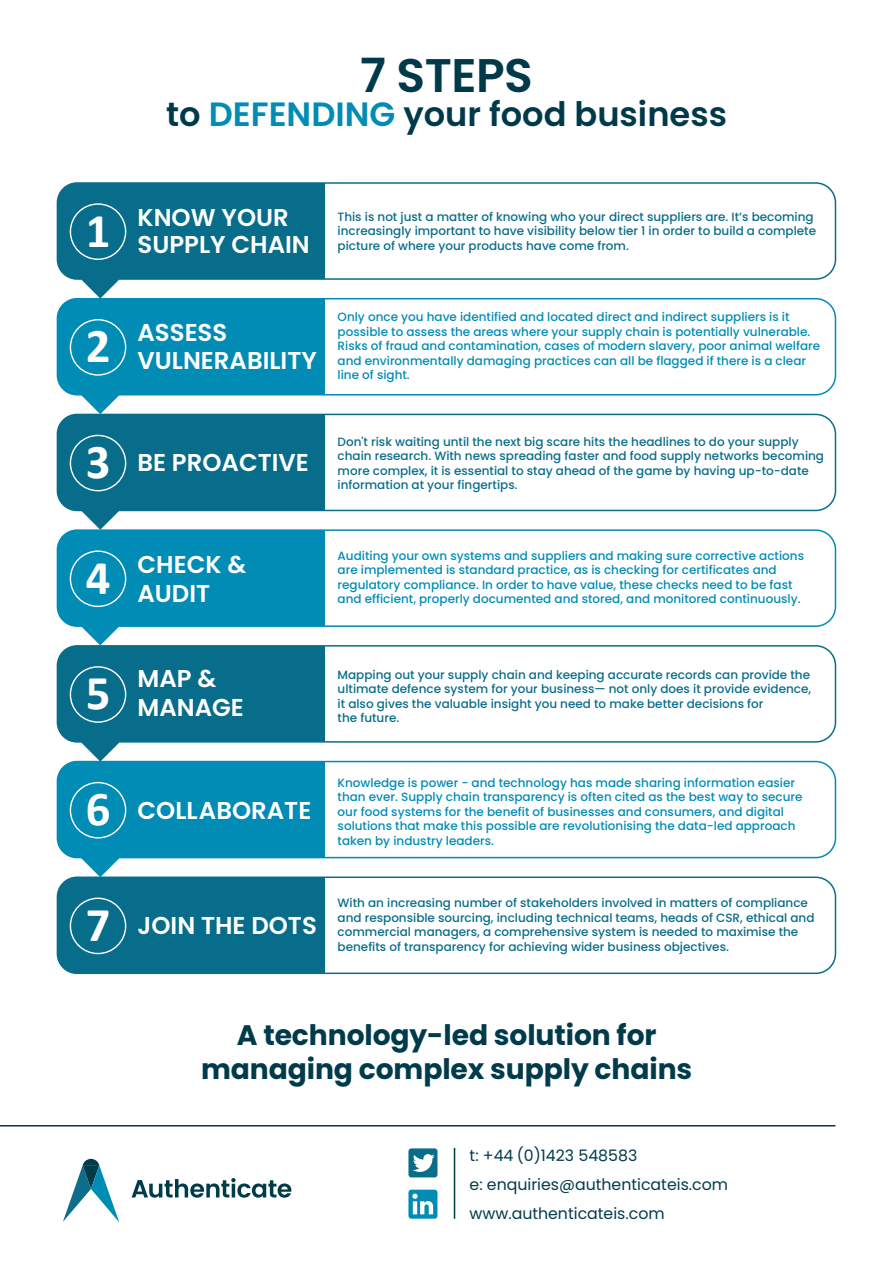
<style>
.page{position:relative;width:894px;height:1265px;background:#fff}
.page>*{position:absolute;margin:0;border:0;box-sizing:border-box;transform-origin:0 0}
.t1{font:700 48.75px "Calibri";color:#fff}
.t2{font:600 47.1px "Poppins";letter-spacing:-.01em;color:#003a4a}
.t3{font:600 33.6px "Poppins";color:#003a4a}
.t4{font:700 28.2px/33.9px "Poppins";letter-spacing:-.005em;color:#003b4b;text-align:center}
.t5{font:600 24.3px/27.3px "Poppins";color:#fff}
.t6{font:15.75px "Poppins";color:#003b4b}
.t7{font:500 12px/14.4px "Poppins";color:#086d8a}
.t8{font:500 12px/14.4px "Poppins";color:#008cb5}
.s1{color:#008cb5}
</style>
<div class="page">
<hr style="left:0;top:1125px;width:836px;height:1px;background:#003b4b">
<div style="left:57px;top:183px;width:267px;height:96px;background:#086d8a"></div>
<div style="left:57px;top:182px;width:779px;height:98px;border:2px solid #086d8a;border-radius:20px"></div>
<div style="left:57px;top:299px;width:267px;height:96px;background:#008cb5"></div>
<div style="left:57px;top:298px;width:779px;height:97px;border:2px solid #008cb5;border-radius:20px"></div>
<div style="left:57px;top:414px;width:267px;height:96px;background:#086d8a"></div>
<div style="left:57px;top:414px;width:779px;height:97px;border:2px solid #086d8a;border-radius:20px"></div>
<div style="left:57px;top:530px;width:267px;height:96px;background:#008cb5"></div>
<div style="left:57px;top:529px;width:779px;height:98px;border:2px solid #008cb5;border-radius:20px"></div>
<div style="left:57px;top:646px;width:267px;height:96px;background:#086d8a"></div>
<div style="left:57px;top:645px;width:779px;height:97px;border:2px solid #086d8a;border-radius:20px"></div>
<div style="left:57px;top:761px;width:267px;height:96px;background:#008cb5"></div>
<div style="left:57px;top:761px;width:779px;height:97px;border:2px solid #008cb5;border-radius:20px"></div>
<div style="left:57px;top:877px;width:267px;height:96px;background:#086d8a"></div>
<div style="left:57px;top:876px;width:779px;height:98px;border:2px solid #086d8a;border-radius:20px"></div>
<svg style="left:81px;top:277px;width:38px;height:21px"></svg>
<svg style="left:81px;top:392px;width:38px;height:22px"></svg>
<svg style="left:81px;top:508px;width:38px;height:22px"></svg>
<svg style="left:81px;top:607px;width:38px;height:38px"></svg>
<svg style="left:81px;top:739px;width:38px;height:22px"></svg>
<svg style="left:81px;top:855px;width:38px;height:22px"></svg>
<div style="left:70px;top:319px;width:56px;height:57px;border:1px solid #fff;border-radius:50%"></div>
<div style="left:70px;top:435px;width:56px;height:56px;border:1px solid #fff;border-radius:50%"></div>
<div style="left:70px;top:550px;width:56px;height:57px;border:1px solid #fff;border-radius:50%"></div>
<div style="left:70px;top:666px;width:56px;height:57px;border:1px solid #fff;border-radius:50%"></div>
<div style="left:70px;top:782px;width:56px;height:56px;border:1px solid #fff;border-radius:50%"></div>
<div style="left:70px;top:897px;width:56px;height:57px;border:1px solid #fff;border-radius:50%"></div>
<div style="left:70px;top:203px;width:56px;height:57px;border:1px solid #fff;border-radius:50%"></div>
<svg style="left:132px;top:1178px;width:159px;height:19px"></svg>
<svg style="left:63px;top:1158px;width:56px;height:63px"></svg>
<svg style="left:408px;top:1189px;width:29px;height:29px"></svg>
<div style="left:408px;top:1148px;width:29px;height:29px;background:#086d8a;border-radius:3px"></div>
<svg style="left:413px;top:1154px;width:22px;height:17px"></svg>
<hr style="left:454px;top:1147px;width:1px;height:71px;background:#003b4b">
<h2 class="t2" style="left:360px;top:49px;width:174px">7 STEPS</h2>
<h3 class="t3" style="left:166px;top:95px;width:562px">to <span class="s1">DEFENDING</span> your food business</h3>
<h1 class="t1" style="left:86px;top:200px;width:26px">1</h1>
<h1 class="t1" style="left:86px;top:316px;width:26px">2</h1>
<h1 class="t1" style="left:86px;top:431px;width:26px">3</h1>
<h1 class="t1" style="left:86px;top:547px;width:26px">4</h1>
<h1 class="t1" style="left:86px;top:663px;width:26px">5</h1>
<h1 class="t1" style="left:86px;top:778px;width:26px">6</h1>
<h1 class="t1" style="left:86px;top:894px;width:26px">7</h1>
<h3 class="t5" style="left:138px;top:203px;width:174px">KNOW YOUR<br>SUPPLY CHAIN</h3>
<p class="t7" style="left:338px;top:209px;width:480px">This is not just a matter of knowing who your direct suppliers are. It’s becoming increasingly important to have visibility below tier 1 in order to build a complete picture of where your products have come from.</p>
<h3 class="t5" style="left:138px;top:319px;width:181px">ASSESS<br>VULNERABILITY</h3>
<p class="t8" style="left:338px;top:310px;width:484px">Only once you have identified and located direct and indirect suppliers is it possible to assess the areas where your supply chain is potentially vulnerable.<br>Risks of fraud and contamination, cases of modern slavery, poor animal welfare and environmentally damaging practices can all be flagged if there is a clear line of sight.</p>
<h3 class="t5" style="left:138px;top:449px;width:173px">BE PROACTIVE</h3>
<p class="t7" style="left:338px;top:435px;width:488px">Don't risk waiting until the next big scare hits the headlines to do your supply chain research. With news spreading faster and food supply networks becoming more complex, it is essential to stay ahead of the game by having up-to-date information at your fingertips.</p>
<h3 class="t5" style="left:138px;top:550px;width:110px;line-height:29.2px">CHECK &amp;<br>AUDIT</h3>
<p class="t8" style="left:338px;top:548px;width:468px">Auditing your own systems and suppliers and making sure corrective actions are implemented is standard practice, as is checking for certificates and regulatory compliance. In order to have value, these checks need to be fast and efficient, properly documented and stored, and monitored continuously.</p>
<h3 class="t5" style="left:138px;top:664px;width:108px;line-height:29.2px">MAP &amp;<br>MANAGE</h3>
<h3 class="t5" style="left:138px;top:796px;width:175px">COLLABORATE</h3>
<h3 class="t5" style="left:138px;top:911px;width:181px">JOIN THE DOTS</h3>
<p class="t7" style="left:338px;top:667px;width:475px">Mapping out your supply chain and keeping accurate records can provide the ultimate defence system for your business— not only does it provide evidence, it also gives the valuable insight you need to make better decisions for<br>the future.</p>
<p class="t8" style="left:338px;top:775px;width:466px">Knowledge is power - and technology has made sharing information easier than ever. Supply chain transparency is often cited as the best way to secure our food systems for the benefit of businesses and consumers, and digital solutions that make this possible are revolutionising the data-led approach taken by industry leaders.</p>
<p class="t7" style="left:338px;top:896px;width:478px">With an increasing number of stakeholders involved in matters of compliance and responsible sourcing, including technical teams, heads of CSR, ethical and commercial managers, a comprehensive system is needed to maximise the benefits of transparency for achieving wider business objectives.</p>
<h3 class="t4" style="left:201px;top:1018px;width:493px">A technology-led solution for managing complex supply chains</h3>
<h3 class="t6" style="left:470px;top:1146px;width:169px">t: +44 (0)1423 548583</h3>
<h3 class="t6" style="left:470px;top:1175px;width:260px">e: enquiries@authenticateis.com</h3>
<h3 class="t6" style="left:470px;top:1204px;width:197px">www.authenticateis.com</h3>
</div>
